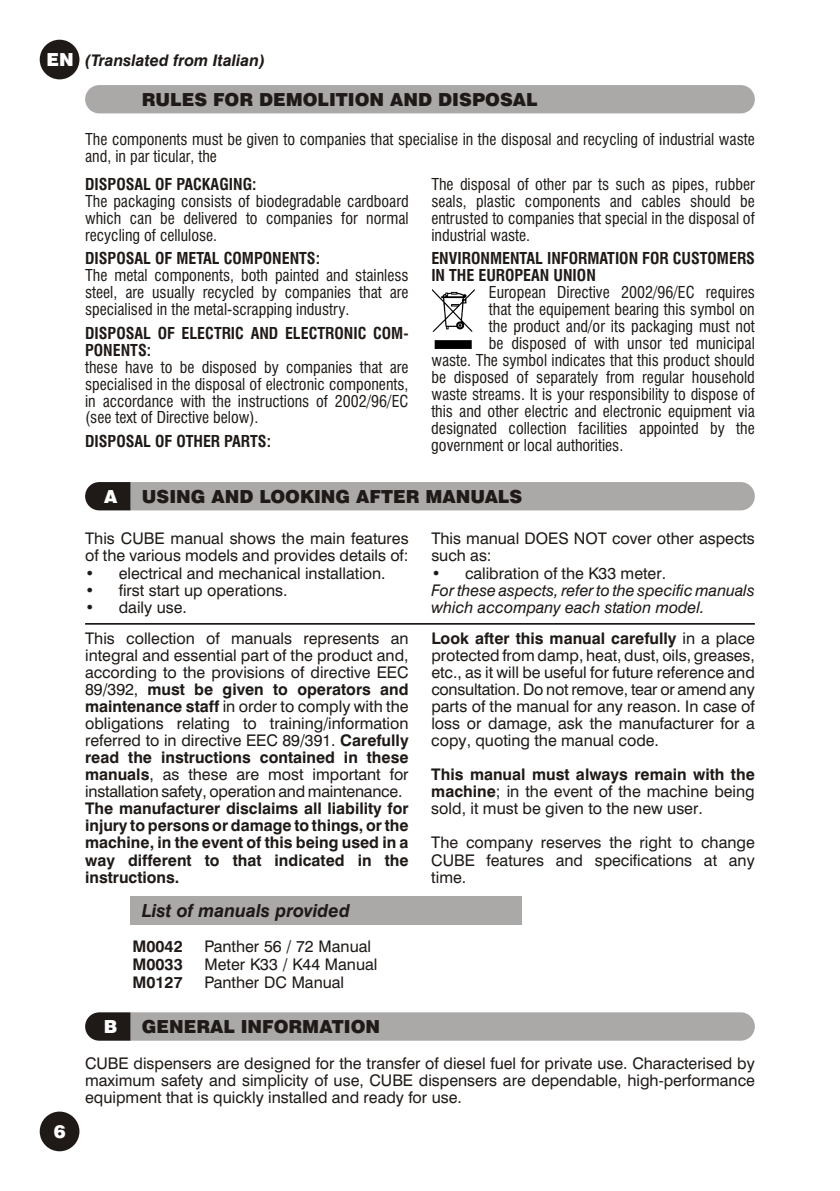
<style>
.page{position:relative;width:840px;height:1191px;background:#fff}
.page>*{position:absolute;margin:0;border:0;box-sizing:border-box;transform-origin:0 0}
.t1{font:900 18px "Swiss 721 BT";color:#1f1a17}
.t2{font:italic 700 18px "Swiss 721 BT";color:#1f1a17}
.t3{font:900 18px "Swiss 721 BT";color:#fff}
.t4{font:16px/17px "Swiss 721 BT";color:#1f1a17;text-align:justify}
.t5{font:condensed 16px/17px "Swiss 721 BT";color:#1f1a17;text-align:justify}
.t6{font:700 16px/17px "Swiss 721 BT";color:#1f1a17;text-align:justify}
.t7{font:700 condensed 16px/17px "Swiss 721 BT";color:#1f1a17}
.t8{font:italic 16px/17px "Swiss 721 BT";color:#1f1a17}
.t9{font:italic 700 16px "Swiss 721 BT";color:#1f1a17}
.s1{font-weight:900;font-style:normal;font-size:18px;color:#fff}
.s2{font-weight:700}
</style>
<div class="page">
<div style="left:40px;top:1111px;width:39px;height:40px;background:#1f1a17;border-radius:50%"></div>
<div style="left:85px;top:85px;width:669px;height:28px;background:#aba8a8;border-radius:14px"></div>
<svg style="left:85px;top:482px;width:669px;height:28px;background:#a29f9f"></svg>
<svg style="left:85px;top:1012px;width:669px;height:28px;background:#a3a0a0"></svg>
<div style="left:130px;top:896px;width:392px;height:28px;background:#aba8a8"></div>
<img style="left:432px;top:290px;width:41px;height:59px">
<hr style="left:85px;top:623px;width:669px;height:1px;background:#1f1a17">
<div style="left:40px;top:40px;width:39px;height:39px;background:#1f1a17;border-radius:50%"></div>
<p class="t9" style="left:47px;top:54px;width:220px"><span class="s1">EN</span> (Translated from Italian)</p>
<p class="t1" style="left:142px;top:92px;width:397px">RULES FOR DEMOLITION AND DISPOSAL</p>
<p class="t5" style="left:85px;top:132px;width:670px">The components must be given to companies that specialise in the disposal and recycling of industrial waste and, in par ticular, the</p>
<p class="t7" style="left:85px;top:177px;width:173px">DISPOSAL OF PACKAGING:</p>
<p class="t5" style="left:85px;top:194px;width:325px">The packaging consists of biodegradable cardboard which can be delivered to companies for normal recycling of cellulose.</p>
<p class="t7" style="left:85px;top:252px;width:236px">DISPOSAL OF METAL COMPONENTS:</p>
<p class="t5" style="left:85px;top:268px;width:325px">The metal components, both painted and stainless steel, are usually recycled by companies that are specialised in the metal-scrapping industry.</p>
<p class="t7" style="left:85px;top:326px;width:325px">DISPOSAL OF ELECTRIC AND ELECTRONIC COM-<br>PONENTS:</p>
<p class="t5" style="left:85px;top:360px;width:325px">these have to be disposed by companies that are specialised in the disposal of electronic components, in accordance with the instructions of 2002/96/EC (see text of Directive below).</p>
<p class="t7" style="left:85px;top:434px;width:187px">DISPOSAL OF OTHER PARTS:</p>
<p class="t5" style="left:431px;top:177px;width:325px">The disposal of other par ts such as pipes, rubber seals, plastic components and cables should be entrusted to companies that special in the disposal of industrial waste.</p>
<p class="t7" style="left:431px;top:251px;width:325px">ENVIRONMENTAL INFORMATION FOR CUSTOMERS<br>IN THE EUROPEAN UNION</p>
<p class="t5" style="left:488px;top:285px;width:267px">European Directive 2002/96/EC requires</p>
<p class="t5" style="left:488px;top:302px;width:267px">that the equipement bearing this symbol on</p>
<p class="t5" style="left:488px;top:319px;width:267px">the product and/or its packaging must not</p>
<p class="t5" style="left:488px;top:336px;width:267px">be disposed of with unsor ted municipal</p>
<p class="t5" style="left:431px;top:353px;width:325px">waste. The symbol indicates that this product should</p>
<p class="t5" style="left:431px;top:370px;width:325px">be disposed of separately from regular household</p>
<p class="t5" style="left:431px;top:387px;width:325px">waste streams. It is your responsibility to dispose of</p>
<p class="t5" style="left:431px;top:404px;width:325px">this and other electric and electronic equipment via</p>
<p class="t5" style="left:431px;top:421px;width:325px">designated collection facilities appointed by the</p>
<p class="t5" style="left:431px;top:438px;width:193px">government or local authorities.</p>
<p class="t3" style="left:104px;top:489px;width:15px">A</p>
<p class="t1" style="left:142px;top:489px;width:382px">USING AND LOOKING AFTER MANUALS</p>
<p class="t4" style="left:85px;top:532px;width:325px">This CUBE manual shows the main features of the various models and provides details of:</p>
<p class="t4" style="left:85px;top:566px;width:302px">• electrical and mechanical installation.</p>
<p class="t4" style="left:85px;top:583px;width:204px">• first start up operations.</p>
<p class="t4" style="left:85px;top:593px;width:325px;line-height:30.8px">• daily use.<br>This collection of manuals represents an</p>
<p class="t4" style="left:85px;top:648px;width:325px">integral and essential part of the product and, according to the provisions of directive EEC 89/392, <span class="s2">must be given to operators and maintenance staff</span> in order to comply with the obligations relating to training/information referred to in directive EEC 89/391. <span class="s2">Carefully read the instructions contained in these manuals</span>, as these are most important for installation safety, operation and maintenance.</p>
<p class="t6" style="left:85px;top:801px;width:325px">The manufacturer disclaims all liability for injury to persons or damage to things, or the machine, in the event of this being used in a way different to that indicated in the instructions.</p>
<p class="t2" style="left:142px;top:903px;width:209px">List of manuals provided</p>
<p class="t6" style="left:132px;top:939px;width:52px">M0042</p>
<p class="t4" style="left:204px;top:939px;width:168px">Panther 56 / 72 Manual</p>
<p class="t6" style="left:132px;top:957px;width:52px">M0033</p>
<p class="t4" style="left:204px;top:957px;width:174px">Meter K33 / K44 Manual</p>
<p class="t6" style="left:132px;top:975px;width:52px">M0127</p>
<p class="t4" style="left:204px;top:975px;width:141px">Panther DC Manual</p>
<p class="t3" style="left:104px;top:1019px;width:15px">B</p>
<p class="t1" style="left:142px;top:1019px;width:240px">GENERAL INFORMATION</p>
<p class="t4" style="left:431px;top:532px;width:325px">This manual DOES NOT cover other aspects such as:</p>
<p class="t4" style="left:431px;top:566px;width:236px">• calibration of the K33 meter.</p>
<p class="t8" style="left:431px;top:583px;width:325px">For these aspects, refer to the specific manuals which accompany each station model.</p>
<p class="t4" style="left:431px;top:631px;width:325px"><span class="s2">Look after this manual carefully</span> in a place protected from damp, heat, dust, oils, greases, etc., as it will be useful for future reference and consultation. Do not remove, tear or amend any parts of the manual for any reason. In case of loss or damage, ask the manufacturer for a copy, quoting the manual code.</p>
<p class="t4" style="left:431px;top:767px;width:325px"><span class="s2">This manual must always remain with the machine</span>; in the event of the machine being sold, it must be given to the new user.</p>
<p class="t4" style="left:431px;top:835px;width:325px">The company reserves the right to change CUBE features and specifications at any time.</p>
<p class="t3" style="left:54px;top:1124px;width:13px">6</p>
<p class="t4" style="left:85px;top:1056px;width:670px">CUBE dispensers are designed for the transfer of diesel fuel for private use. Characterised by maximum safety and simplicity of use, CUBE dispensers are dependable, high-performance equipment that is quickly installed and ready for use.</p>
</div>
